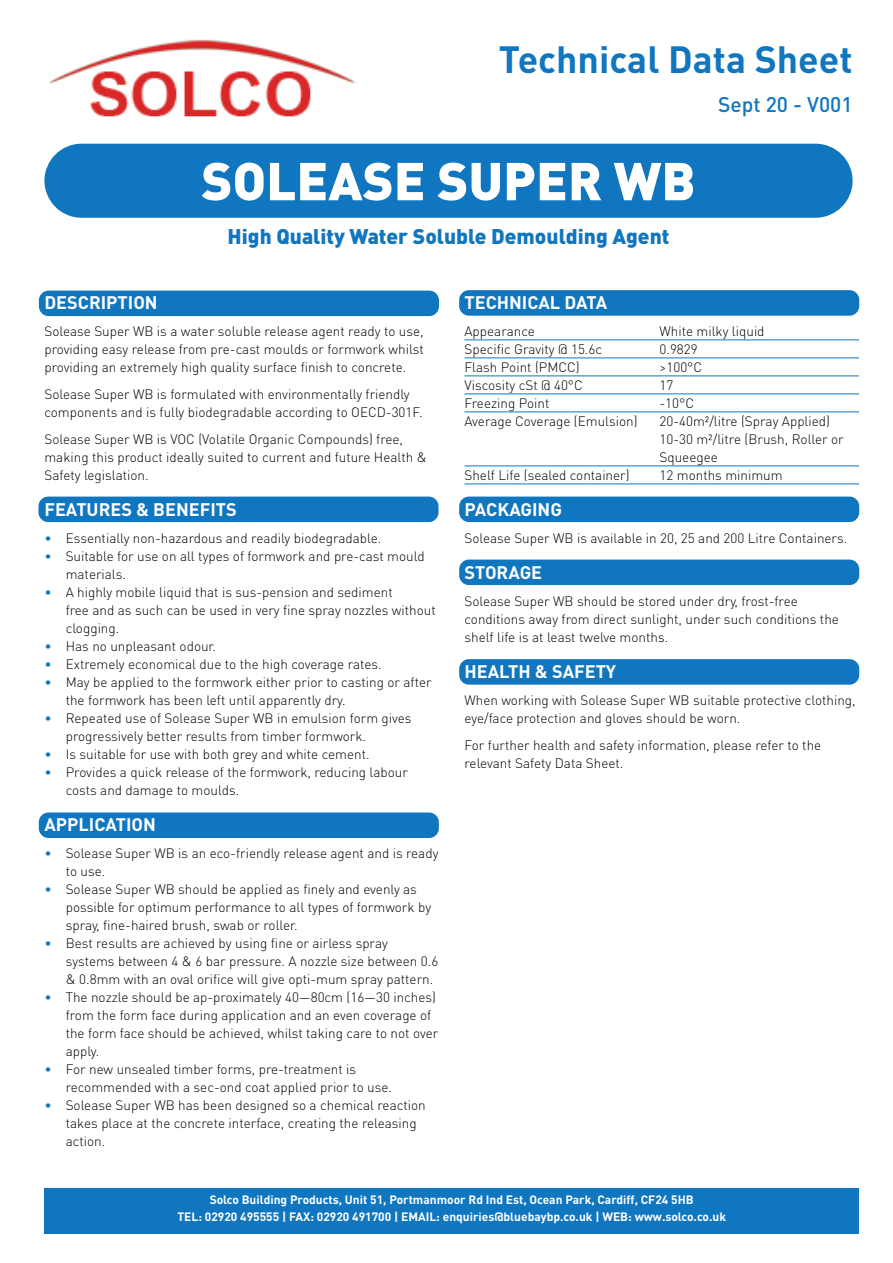
<style>
.page{position:relative;width:893px;height:1263px;background:#fff}
.page>*{position:absolute;margin:0;border:0;box-sizing:border-box;transform-origin:0 0}
.t1{font:900 52.5px "DIN Pro";color:#fff}
.t2{font:700 37.5px "DIN Pro";color:#1076c0}
.t3{font:900 21px "DIN Pro";color:#1076c0}
.t4{font:500 21px "DIN Pro";color:#1076c0}
.t5{font:700 18px "DIN Pro";color:#fff}
.t6{font:300 13.5px/18px "DIN Pro";color:#000}
.t7{font:700 12px "DIN Pro";color:#fff}
.s1{color:#1076c0}
</style>
<div class="page">
<div style="left:459px;top:497px;width:400px;height:25px;background:#1076c0;border-radius:10px"></div>
<div style="left:38px;top:497px;width:401px;height:25px;background:#1076c0;border-radius:10px"></div>
<div style="left:39px;top:812px;width:400px;height:26px;background:#1076c0;border-radius:10px"></div>
<div style="left:459px;top:659px;width:400px;height:26px;background:#1076c0;border-radius:10px"></div>
<div style="left:459px;top:560px;width:400px;height:25px;background:#1076c0;border-radius:10px"></div>
<div style="left:459px;top:290px;width:400px;height:26px;background:#1076c0;border-radius:10px"></div>
<div style="left:39px;top:291px;width:400px;height:25px;background:#1076c0;border-radius:10px"></div>
<div style="left:44px;top:144px;width:809px;height:74px;background:#1076c0;border-radius:37px"></div>
<hr style="left:464px;top:339px;width:395px;height:1px;background:#1076c0">
<hr style="left:464px;top:357px;width:395px;height:1px;background:#1076c0">
<hr style="left:464px;top:375px;width:395px;height:1px;background:#1076c0">
<hr style="left:464px;top:393px;width:395px;height:1px;background:#1076c0">
<hr style="left:464px;top:411px;width:395px;height:1px;background:#1076c0">
<hr style="left:464px;top:465px;width:395px;height:1px;background:#1076c0">
<hr style="left:464px;top:483px;width:395px;height:1px;background:#1076c0">
<div style="left:44px;top:1188px;width:815px;height:46px;background:#1076c0"></div>
<img style="left:49px;top:39px;width:306px;height:78px">
<p class="t2" style="left:499px;top:34px;width:355px">Technical Data Sheet</p>
<p class="t4" style="left:718px;top:91px;width:136px">Sept 20 - V001</p>
<p class="t1" style="left:201px;top:146px;width:496px">SOLEASE SUPER WB</p>
<p class="t3" style="left:228px;top:222px;width:443px">High Quality Water Soluble Demoulding Agent</p>
<p class="t5" style="left:44px;top:291px;width:115px">DESCRIPTION</p>
<p class="t6" style="left:44px;top:322px;width:381px;text-align:justify">Solease Super WB is a water soluble release agent ready to use, providing easy release from pre-cast moulds or formwork whilst providing an extremely high quality surface finish to concrete.</p>
<p class="t6" style="left:44px;top:385px;width:380px">Solease Super WB is formulated with environmentally friendly components and is fully biodegradable according to OECD-301F.</p>
<p class="t6" style="left:44px;top:430px;width:384px">Solease Super WB is VOC (Volatile Organic Compounds) free, making this product ideally suited to current and future Health &amp;<br>Safety legislation.</p>
<p class="t5" style="left:44px;top:498px;width:194px">FEATURES &amp; BENEFITS</p>
<p class="t6" style="left:44px;top:529px;width:338px"><span class="s1">•</span> Essentially non-hazardous and readily biodegradable.</p>
<p class="t6" style="left:44px;top:547px;width:382px"><span class="s1">•</span> Suitable for use on all types of formwork and pre-cast mould</p>
<p class="t6" style="left:66px;top:565px;width:62px">materials.</p>
<p class="t6" style="left:44px;top:583px;width:350px"><span class="s1">•</span> A highly mobile liquid that is sus-pension and sediment</p>
<p class="t6" style="left:66px;top:601px;width:371px">free and as such can be used in very fine spray nozzles without</p>
<p class="t6" style="left:66px;top:619px;width:55px">clogging.</p>
<p class="t6" style="left:44px;top:637px;width:173px"><span class="s1">•</span> Has no unpleasant odour.</p>
<p class="t6" style="left:44px;top:655px;width:339px"><span class="s1">•</span> Extremely economical due to the high coverage rates.</p>
<p class="t6" style="left:44px;top:673px;width:389px"><span class="s1">•</span> May be applied to the formwork either prior to casting or after</p>
<p class="t6" style="left:66px;top:691px;width:282px">the formwork has been left until apparently dry.</p>
<p class="t6" style="left:44px;top:709px;width:369px"><span class="s1">•</span> Repeated use of Solease Super WB in emulsion form gives</p>
<p class="t6" style="left:66px;top:727px;width:302px">progressively better results from timber formwork.</p>
<p class="t6" style="left:44px;top:745px;width:327px"><span class="s1">•</span> Is suitable for use with both grey and white cement.</p>
<p class="t6" style="left:44px;top:763px;width:365px"><span class="s1">•</span> Provides a quick release of the formwork, reducing labour</p>
<p class="t6" style="left:66px;top:781px;width:175px">costs and damage to moulds.</p>
<p class="t5" style="left:44px;top:813px;width:113px">APPLICATION</p>
<p class="t6" style="left:44px;top:844px;width:396px"><span class="s1">•</span> Solease Super WB is an eco-friendly release agent and is ready</p>
<p class="t6" style="left:66px;top:862px;width:41px">to use.</p>
<p class="t6" style="left:44px;top:880px;width:374px"><span class="s1">•</span> Solease Super WB should be applied as finely and evenly as</p>
<p class="t6" style="left:66px;top:898px;width:367px">possible for optimum performance to all types of formwork by</p>
<p class="t6" style="left:66px;top:916px;width:233px">spray, fine-haired brush, swab or roller.</p>
<p class="t6" style="left:44px;top:934px;width:345px"><span class="s1">•</span> Best results are achieved by using fine or airless spray</p>
<p class="t6" style="left:66px;top:952px;width:374px">systems between 4 &amp; 6 bar pressure. A nozzle size between 0.6</p>
<p class="t6" style="left:66px;top:970px;width:369px">&amp; 0.8mm with an oval orifice will give opti-mum spray pattern.</p>
<p class="t6" style="left:44px;top:988px;width:393px"><span class="s1">•</span> The nozzle should be ap-proximately 40—80cm (16—30 inches)</p>
<p class="t6" style="left:66px;top:1006px;width:367px">from the form face during application and an even coverage of</p>
<p class="t6" style="left:66px;top:1024px;width:374px">the form face should be achieved, whilst taking care to not over</p>
<p class="t6" style="left:66px;top:1042px;width:35px">apply.</p>
<p class="t6" style="left:44px;top:1060px;width:313px"><span class="s1">•</span> For new unsealed timber forms, pre-treatment is</p>
<p class="t6" style="left:66px;top:1078px;width:328px">recommended with a sec-ond coat applied prior to use.</p>
<p class="t6" style="left:44px;top:1096px;width:383px"><span class="s1">•</span> Solease Super WB has been designed so a chemical reaction</p>
<p class="t6" style="left:66px;top:1114px;width:352px">takes place at the concrete interface, creating the releasing</p>
<p class="t6" style="left:66px;top:1132px;width:41px">action.</p>
<p class="t5" style="left:464px;top:291px;width:144px">TECHNICAL DATA</p>
<p class="t6" style="left:464px;top:322px;width:72px">Appearance</p>
<p class="t6" style="left:659px;top:322px;width:107px">White milky liquid</p>
<p class="t6" style="left:464px;top:340px;width:139px">Specific Gravity @ 15.6c</p>
<p class="t6" style="left:659px;top:340px;width:40px">0.9829</p>
<p class="t6" style="left:464px;top:358px;width:117px">Flash Point (PMCC)</p>
<p class="t6" style="left:659px;top:358px;width:44px">&gt;100°C</p>
<p class="t6" style="left:464px;top:376px;width:120px">Viscosity cSt @ 40°C</p>
<p class="t6" style="left:659px;top:376px;width:15px">17</p>
<p class="t6" style="left:464px;top:394px;width:87px">Freezing Point</p>
<p class="t6" style="left:659px;top:394px;width:36px">-10°C</p>
<p class="t6" style="left:464px;top:412px;width:175px">Average Coverage (Emulsion)</p>
<p class="t6" style="left:659px;top:412px;width:172px">20-40m²/litre (Spray Applied)</p>
<p class="t6" style="left:659px;top:430px;width:186px">10-30 m²/litre (Brush, Roller or</p>
<p class="t6" style="left:659px;top:448px;width:60px">Squeegee</p>
<p class="t6" style="left:464px;top:466px;width:167px">Shelf Life (sealed container)</p>
<p class="t6" style="left:659px;top:466px;width:125px">12 months minimum</p>
<p class="t5" style="left:464px;top:498px;width:99px">PACKAGING</p>
<p class="t6" style="left:464px;top:529px;width:384px">Solease Super WB is available in 20, 25 and 200 Litre Containers.</p>
<p class="t5" style="left:464px;top:561px;width:79px">STORAGE</p>
<p class="t6" style="left:464px;top:592px;width:376px">Solease Super WB should be stored under dry, frost-free conditions away from direct sunlight, under such conditions the shelf life is at least twelve months.</p>
<p class="t5" style="left:464px;top:660px;width:153px">HEALTH &amp; SAFETY</p>
<p class="t6" style="left:464px;top:691px;width:393px">When working with Solease Super WB suitable protective clothing, eye/face protection and gloves should be worn.</p>
<p class="t6" style="left:464px;top:736px;width:358px">For further health and safety information, please refer to the relevant Safety Data Sheet.</p>
<p class="t7" style="left:210px;top:1192px;width:486px">Solco Building Products, Unit 51, Portmanmoor Rd Ind Est, Ocean Park, Cardiff, CF24 5HB</p>
<p class="t7" style="left:177px;top:1208px;width:550px">TEL: 02920 495555 | FAX: 02920 491700 | EMAIL: enquiries@bluebaybp.co.uk | WEB: www.solco.co.uk</p>
</div>
